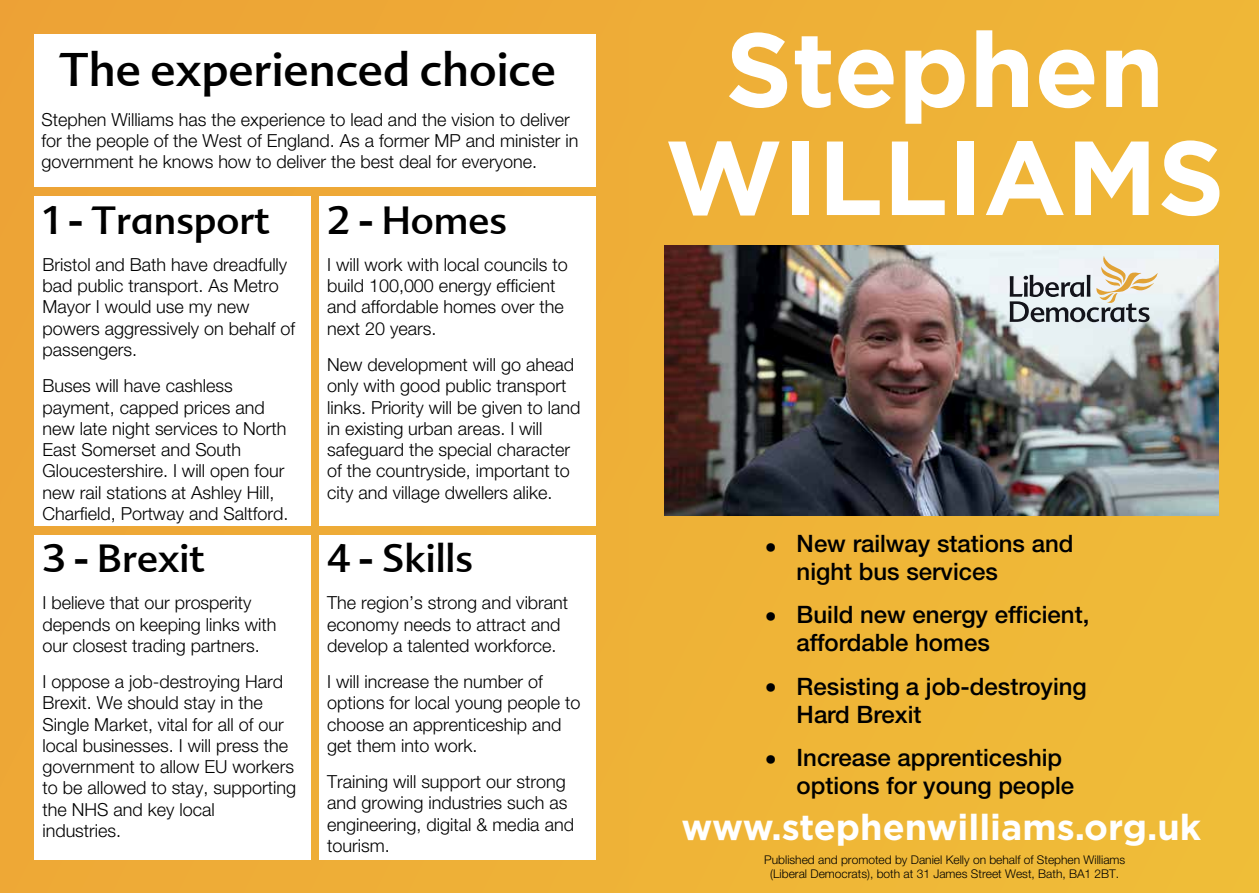
<style>
.page{position:relative;width:1259px;height:893px;background:#fff}
.page>*{position:absolute;margin:0;border:0;box-sizing:border-box;transform-origin:0 0}
.t1{font:700 105px/108px "Gotham";color:#fff;text-align:center}
.t2{font:45px "Advert";color:#000}
.t3{font:37.5px "Advert";color:#000}
.t4{font:700 36px "Gotham";color:#fff}
.t5{font:500 24px/28.2px "Helvetica Neue LT Std";color:#000}
.t6{font:300 18px/21.3px "Helvetica Neue LT Std";color:#000}
.t7{font:300 12px/14.1px "Helvetica Neue LT Std";color:#000;text-align:center}
</style>
<div class="page">
<div style="left:0;top:0;width:629px;height:893px;background:#eeaa37"></div>
<div style="left:34px;top:196px;width:276px;height:330px;background:#fff"></div>
<div style="left:319px;top:196px;width:276px;height:330px;background:#fff"></div>
<div style="left:34px;top:535px;width:276px;height:324px;background:#fff"></div>
<div style="left:319px;top:535px;width:276px;height:324px;background:#fff"></div>
<div style="left:34px;top:35px;width:561px;height:152px;background:#fff"></div>
<div style="left:629px;top:0;width:630px;height:893px;background:#efb637"></div>
<img style="left:665px;top:246px;width:553px;height:269px">
<svg style="left:1009px;top:256px;width:148px;height:66px;background:#c5c6c3"></svg>
<h2 class="t2" style="left:59px;top:42px;width:498px">The experienced choice</h2>
<p class="t6" style="left:41px;top:108px;width:538px">Stephen Williams has the experience to lead and the vision to deliver for the people of the West of England. As a former MP and minister in government he knows how to deliver the best deal for everyone.</p>
<h3 class="t3" style="left:42px;top:197px;width:229px">1 - Transport</h3>
<p class="t6" style="left:42px;top:253px;width:254px">Bristol and Bath have dreadfully bad public transport. As Metro<br>Mayor I would use my new powers aggressively on behalf of passengers.</p>
<p class="t6" style="left:42px;top:375px;width:247px">Buses will have cashless payment, capped prices and new late night services to North<br>East Somerset and South<br>Gloucestershire. I will open four new rail stations at Ashley Hill,<br>Charfield, Portway and Saltford.</p>
<h3 class="t3" style="left:42px;top:536px;width:164px">3 - Brexit</h3>
<p class="t6" style="left:42px;top:592px;width:236px">I believe that our prosperity depends on keeping links with our closest trading partners.</p>
<p class="t6" style="left:42px;top:671px;width:255px">I oppose a job-destroying Hard<br>Brexit. We should stay in the<br>Single Market, vital for all of our local businesses. I will press the government to allow EU workers to be allowed to stay, supporting the NHS and key local industries.</p>
<h3 class="t3" style="left:327px;top:197px;width:181px">2 - Homes</h3>
<p class="t6" style="left:327px;top:253px;width:242px">I will work with local councils to build 100,000 energy efficient and affordable homes over the next 20 years.</p>
<p class="t6" style="left:327px;top:354px;width:255px">New development will go ahead only with good public transport links. Priority will be given to land in existing urban areas. I will safeguard the special character of the countryside, important to city and village dwellers alike.</p>
<h3 class="t3" style="left:327px;top:536px;width:147px">4 - Skills</h3>
<p class="t6" style="left:327px;top:592px;width:243px">The region’s strong and vibrant economy needs to attract and develop a talented workforce.</p>
<p class="t6" style="left:327px;top:671px;width:255px">I will increase the number of options for local young people to choose an apprenticeship and get them into work.</p>
<p class="t6" style="left:327px;top:771px;width:248px">Training will support our strong and growing industries such as engineering, digital &amp; media and tourism.</p>
<h1 class="t1" style="left:665px;top:15px;width:561px">Stephen<br>WILLIAM S</h1>
<h3 class="t5" style="left:764px;top:533px;width:13px">•</h3>
<h3 class="t5" style="left:764px;top:602px;width:13px">•</h3>
<h3 class="t5" style="left:764px;top:673px;width:13px">•</h3>
<h3 class="t5" style="left:764px;top:745px;width:13px">•</h3>
<h3 class="t5" style="left:796px;top:529px;width:278px">New railway stations and night bus services</h3>
<h3 class="t5" style="left:796px;top:600px;width:294px">Build new energy efficient, affordable homes</h3>
<h3 class="t5" style="left:796px;top:672px;width:292px">Resisting a job-destroying<br>Hard Brexit</h3>
<h3 class="t5" style="left:796px;top:743px;width:279px">Increase apprenticeship options for young people</h3>
<h3 class="t4" style="left:681px;top:803px;width:521px">w w w.stephenw illiam s.org.uk</h3>
<p class="t7" style="left:764px;top:853px;width:362px">Published and promoted by Daniel Kelly on behalf of Stephen Williams (Liberal Democrats), both at 31 James Street West, Bath, BA1 2BT.</p>
</div>
